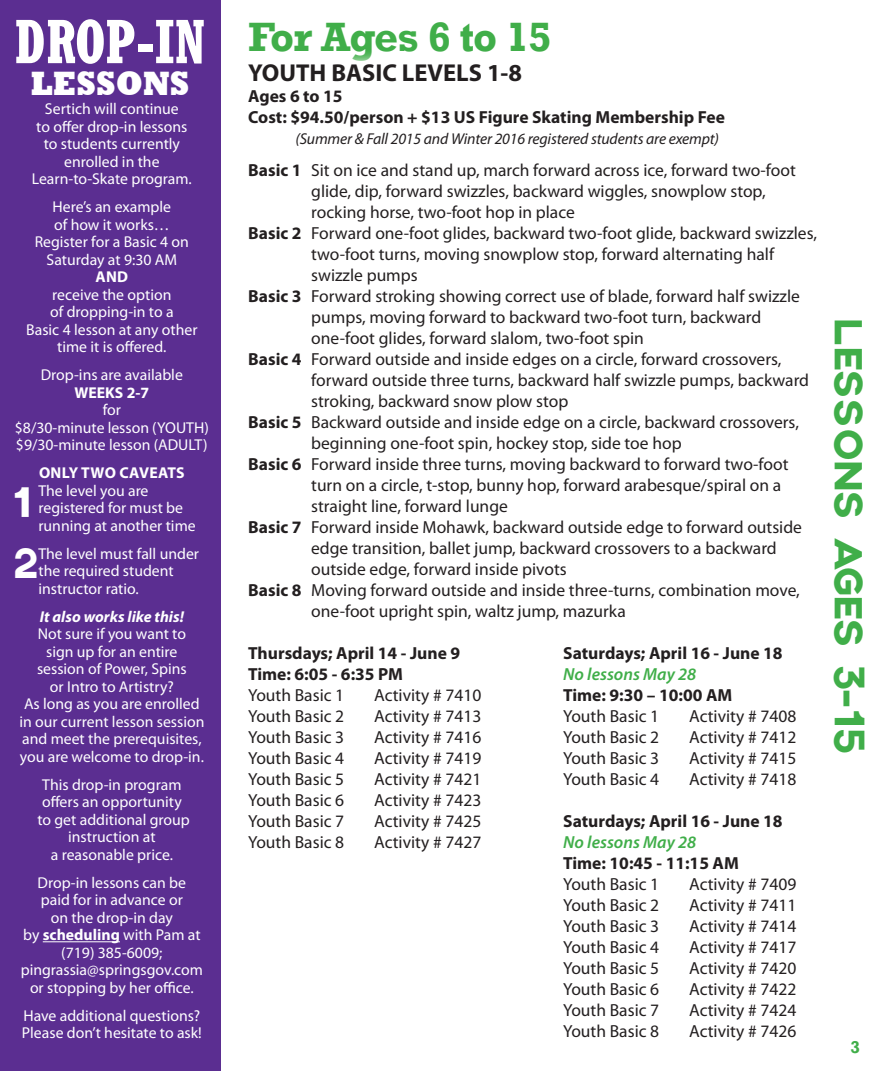
<style>
.page{position:relative;width:882px;height:1071px;background:#fff}
.page>*{position:absolute;margin:0;border:0;box-sizing:border-box;transform-origin:0 0}
.t1{font:700 condensed 61.6px "Rockwell";color:#fff;scale:.91 1}
.t2{font:42px "Axis";letter-spacing:-.02em;color:#40ae49}
.t3{font:700 42px "Rockwell";letter-spacing:-.02em;color:#40ae49}
.t4{font:42px/60.9px "Axis";color:#fff}
.t5{font:800 34.65px "Rockwell";color:#fff;scale:.91 1}
.t6{font:700 24.5px "Myriad Pro";color:#231f20}
.t7{font:17.5px "Myriad Pro";color:#231f20}
.t8{font:700 17.5px/21px "Myriad Pro";color:#231f20}
.t9{font:italic 600 17.5px "Myriad Pro";color:#40ae49}
.t10{font:700 17.5px "Rockwell";color:#40ae49}
.t11{font:15.75px/17.5px "Myriad Pro";color:#fff;text-align:center}
.t12{font:italic 15.75px "Myriad Pro";letter-spacing:-.01em;color:#231f20}
.t13{font:700 15.75px "Myriad Pro";color:#fff}
.t14{font:italic 700 15.75px "Myriad Pro";color:#fff}
.s1{font-weight:700}
</style>
<div class="page">
<div style="left:0;top:0;width:220px;height:1071px;background:#5b2e91"></div>
<hr style="left:43px;top:941px;width:77px;height:1px;background:#fff">
<h1 class="t1" style="left:15px;top:5px;width:211px">DROP-IN</h1>
<h3 class="t5" style="left:31px;top:63px;width:176px">LESSONS</h3>
<p class="t11" style="left:32px;top:100px;width:162px">Sertich will continue<br>to offer drop-in lessons to students currently enrolled in the<br>Learn-to-Skate program.</p>
<p class="t11" style="left:35px;top:198px;width:156px">Here’s an example<br>of how it works…<br>Register for a Basic 4 on<br>Saturday at 9:30 AM</p>
<p class="t13" style="left:95px;top:267px;width:12px">and</p>
<p class="t11" style="left:26px;top:285px;width:173px">receive the option<br>of dropping-in to a<br>Basic 4 lesson at any other time it is offered.</p>
<p class="t11" style="left:41px;top:366px;width:144px">Drop-ins are available</p>
<p class="t13" style="left:75px;top:382px;width:76px">WEEKS 2-7</p>
<p class="t11" style="left:15px;top:401px;width:196px">for<br>$8/30-minute lesson (YOUTH) $9/30-minute lesson (ADULT)</p>
<p class="t13" style="left:39px;top:463px;width:22px">Only</p>
<p class="t13" style="left:81px;top:463px;width:13px">two</p>
<p class="t13" style="left:119px;top:463px;width:11px">caveats</p>
<p class="t11" style="left:38px;top:481px;width:159px;text-align:left">The level you are registered for must be running at another time</p>
<p class="t11" style="left:38px;top:544px;width:162px;text-align:left">The level must fall under the required student instructor ratio.</p>
<p class="t14" style="left:40px;top:606px;width:146px">It also works like this!</p>
<p class="t11" style="left:19px;top:625px;width:187px">Not sure if you want to<br>sign up for an entire<br>session of Power, Spins<br>or Intro to Artistry?<br>As long as you are enrolled in our current lesson session and meet the prerequisites, you are welcome to drop-in.</p>
<p class="t11" style="left:37px;top:775px;width:154px">This drop-in program offers an opportunity to get additional group instruction at<br>a reasonable price.</p>
<p class="t11" style="left:21px;top:873px;width:184px">Drop-in lessons can be<br>paid for in advance or<br>on the drop-in day<br>by <span class="s1">scheduling</span> with Pam at (719) 385-6009; pingrassia@springsgov.com or stopping by her office.</p>
<p class="t11" style="left:22px;top:1006px;width:181px;text-align:left">Have additional questions?<br>Please don’t hesitate to ask!</p>
<h2 class="t4" style="left:13px;top:474px;width:27px">1<br>2</h2>
<h2 class="t3" style="left:248px;top:12px;width:305px">For Ages 6 to 15</h2>
<h3 class="t6" style="left:248px;top:57px;width:275px">YOUTH BASIC LEVELS 1-8</h3>
<p class="t8" style="left:248px;top:85px;width:478px">Ages 6 to 15<br>Cost: $94.50/person + $13 US Figure Skating Membership Fee</p>
<p class="t12" style="left:295px;top:129px;width:425px">(Summer &amp; Fall 2015 and Winter 2016 registered students are exempt)</p>
<p class="t7" style="left:248px;top:159px;width:549px"><span class="s1">Basic 1</span> Sit on ice and stand up, march forward across ice, forward two-foot</p>
<p class="t7" style="left:311px;top:180px;width:456px">glide, dip, forward swizzles, backward wiggles, snowplow stop,</p>
<p class="t7" style="left:311px;top:201px;width:265px">rocking horse, two-foot hop in place</p>
<p class="t7" style="left:248px;top:222px;width:570px"><span class="s1">Basic 2</span> Forward one-foot glides, backward two-foot glide, backward swizzles,</p>
<p class="t7" style="left:311px;top:243px;width:464px">two-foot turns, moving snowplow stop, forward alternating half</p>
<p class="t7" style="left:311px;top:264px;width:108px">swizzle pumps</p>
<p class="t7" style="left:248px;top:285px;width:553px"><span class="s1">Basic 3</span> Forward stroking showing correct use of blade, forward half swizzle</p>
<p class="t7" style="left:311px;top:306px;width:452px">pumps, moving forward to backward two-foot turn, backward</p>
<p class="t7" style="left:311px;top:327px;width:334px">one-foot glides, forward slalom, two-foot spin</p>
<p class="t7" style="left:248px;top:348px;width:535px"><span class="s1">Basic 4</span> Forward outside and inside edges on a circle, forward crossovers,</p>
<p class="t7" style="left:311px;top:369px;width:499px">forward outside three turns, backward half swizzle pumps, backward</p>
<p class="t7" style="left:311px;top:390px;width:259px">stroking, backward snow plow stop</p>
<p class="t7" style="left:248px;top:411px;width:552px"><span class="s1">Basic 5</span> Backward outside and inside edge on a circle, backward crossovers,</p>
<p class="t7" style="left:311px;top:432px;width:372px">beginning one-foot spin, hockey stop, side toe hop</p>
<p class="t7" style="left:248px;top:453px;width:542px"><span class="s1">Basic 6</span> Forward inside three turns, moving backward to forward two-foot</p>
<p class="t7" style="left:311px;top:474px;width:472px">turn on a circle, t-stop, bunny hop, forward arabesque/spiral on a</p>
<p class="t7" style="left:311px;top:495px;width:198px">straight line, forward lunge</p>
<p class="t7" style="left:248px;top:516px;width:555px"><span class="s1">Basic 7</span> Forward inside Mohawk, backward outside edge to forward outside</p>
<p class="t7" style="left:311px;top:537px;width:467px">edge transition, ballet jump, backward crossovers to a backward</p>
<p class="t7" style="left:311px;top:558px;width:257px">outside edge, forward inside pivots</p>
<p class="t7" style="left:248px;top:579px;width:553px"><span class="s1">Basic 8</span> Moving forward outside and inside three-turns, combination move,</p>
<p class="t7" style="left:311px;top:600px;width:316px">one-foot upright spin, waltz jump, mazurka</p>
<p class="t8" style="left:248px;top:642px;width:213px">Thursdays; April 14 - June 9</p>
<p class="t8" style="left:563px;top:642px;width:221px">Saturdays; April 16 - June 18</p>
<p class="t8" style="left:248px;top:663px;width:156px">Time: 6:05 - 6:35 PM</p>
<p class="t9" style="left:563px;top:663px;width:135px">No lessons May 28</p>
<p class="t7" style="left:248px;top:684px;width:98px">Youth Basic 1</p>
<p class="t7" style="left:374px;top:684px;width:109px">Activity # 7410</p>
<p class="t8" style="left:563px;top:684px;width:171px">Time: 9:30 – 10:00 AM</p>
<p class="t7" style="left:248px;top:705px;width:98px">Youth Basic 2</p>
<p class="t7" style="left:374px;top:705px;width:109px">Activity # 7413</p>
<p class="t7" style="left:563px;top:705px;width:98px">Youth Basic 1</p>
<p class="t7" style="left:689px;top:705px;width:109px">Activity # 7408</p>
<p class="t7" style="left:248px;top:726px;width:98px">Youth Basic 3</p>
<p class="t7" style="left:374px;top:726px;width:109px">Activity # 7416</p>
<p class="t7" style="left:563px;top:726px;width:98px">Youth Basic 2</p>
<p class="t7" style="left:689px;top:726px;width:109px">Activity # 7412</p>
<p class="t7" style="left:248px;top:747px;width:98px">Youth Basic 4</p>
<p class="t7" style="left:374px;top:747px;width:109px">Activity # 7419</p>
<p class="t7" style="left:563px;top:747px;width:98px">Youth Basic 3</p>
<p class="t7" style="left:689px;top:747px;width:109px">Activity # 7415</p>
<p class="t7" style="left:248px;top:768px;width:98px">Youth Basic 5</p>
<p class="t7" style="left:374px;top:768px;width:109px">Activity # 7421</p>
<p class="t7" style="left:563px;top:768px;width:98px">Youth Basic 4</p>
<p class="t7" style="left:689px;top:768px;width:109px">Activity # 7418</p>
<p class="t7" style="left:248px;top:789px;width:98px">Youth Basic 6</p>
<p class="t7" style="left:374px;top:789px;width:109px">Activity # 7423</p>
<p class="t7" style="left:248px;top:810px;width:98px">Youth Basic 7</p>
<p class="t7" style="left:374px;top:810px;width:109px">Activity # 7425</p>
<p class="t8" style="left:563px;top:810px;width:221px">Saturdays; April 16 - June 18</p>
<p class="t7" style="left:248px;top:831px;width:98px">Youth Basic 8</p>
<p class="t7" style="left:374px;top:831px;width:109px">Activity # 7427</p>
<p class="t9" style="left:563px;top:831px;width:135px">No lessons May 28</p>
<p class="t8" style="left:563px;top:852px;width:177px">Time: 10:45 - 11:15 AM</p>
<p class="t7" style="left:563px;top:873px;width:98px">Youth Basic 1</p>
<p class="t7" style="left:689px;top:873px;width:109px">Activity # 7409</p>
<p class="t7" style="left:563px;top:894px;width:98px">Youth Basic 2</p>
<p class="t7" style="left:689px;top:894px;width:109px">Activity # 7411</p>
<p class="t7" style="left:563px;top:915px;width:98px">Youth Basic 3</p>
<p class="t7" style="left:689px;top:915px;width:109px">Activity # 7414</p>
<p class="t7" style="left:563px;top:936px;width:98px">Youth Basic 4</p>
<p class="t7" style="left:689px;top:936px;width:109px">Activity # 7417</p>
<p class="t7" style="left:563px;top:957px;width:98px">Youth Basic 5</p>
<p class="t7" style="left:689px;top:957px;width:109px">Activity # 7420</p>
<p class="t7" style="left:563px;top:978px;width:98px">Youth Basic 6</p>
<p class="t7" style="left:689px;top:978px;width:109px">Activity # 7422</p>
<p class="t7" style="left:563px;top:999px;width:98px">Youth Basic 7</p>
<p class="t7" style="left:689px;top:999px;width:109px">Activity # 7424</p>
<p class="t7" style="left:563px;top:1020px;width:98px">Youth Basic 8</p>
<p class="t7" style="left:689px;top:1020px;width:109px">Activity # 7426</p>
<h2 class="t2" style="left:874px;top:317px;width:439px;rotate:90deg">Lessons Ages 3-15</h2>
<p class="t10" style="left:851px;top:1037px;width:11px">3</p>
</div>
